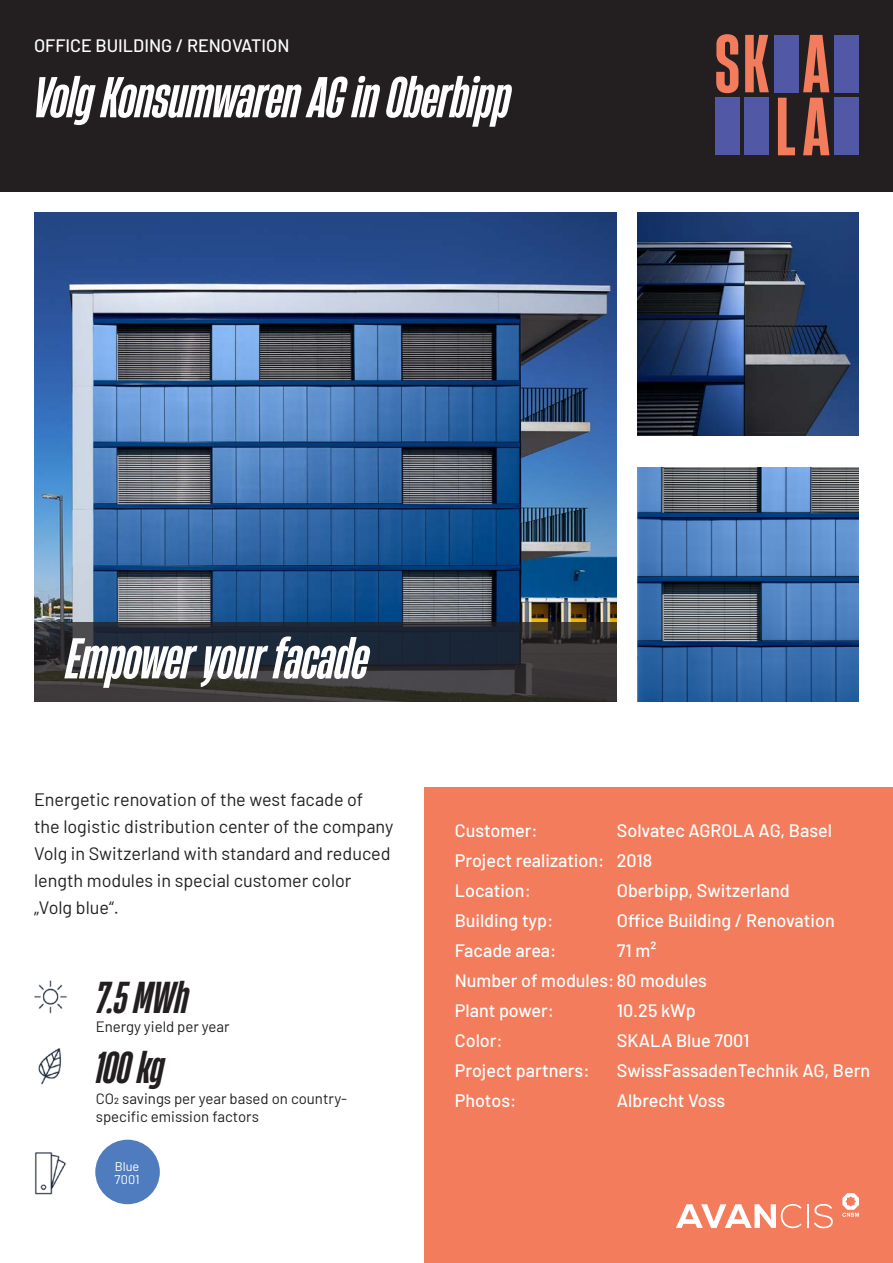
<style>
.page{position:relative;width:893px;height:1263px;background:#fff}
.page>*{position:absolute;margin:0;border:0;box-sizing:border-box;transform-origin:0 0}
.t1{font:italic 700 54px "Heading Now 36";color:#fff}
.t2{font:italic 700 42px "Heading Now 36";color:#231f20}
.t3{font:500 18px "Barlow";color:#fff}
.t4{font:18px "Barlow";color:#231f20}
.t5{font:15px/18px "Barlow";color:#231f20}
.t6{font:12.75px/12.8px "Barlow";color:#fff}
</style>
<div class="page">
<div style="left:424px;top:787px;width:469px;height:476px;background:#f37c5d"></div>
<div style="left:0;top:0;width:893px;height:191px;background:#231f20"></div>
<img style="left:638px;top:468px;width:221px;height:234px">
<img style="left:34px;top:213px;width:583px;height:409px">
<img style="left:638px;top:213px;width:221px;height:222px">
<img style="left:34px;top:980px;width:33px;height:34px">
<img style="left:38px;top:1048px;width:23px;height:37px">
<img style="left:34px;top:1152px;width:32px;height:43px">
<svg style="left:676px;top:1204px;width:126px;height:24px"></svg>
<hr style="left:807px;top:1204px;width:2px;height:24px;background:#fff">
<svg style="left:814px;top:1204px;width:19px;height:24px"></svg>
<svg style="left:842px;top:1193px;width:17px;height:24px"></svg>
<svg style="left:34px;top:622px;width:583px;height:80px"></svg>
<div style="left:95px;top:1140px;width:65px;height:64px;background:#4f7cbf;border-radius:32px"></div>
<div style="left:774px;top:35px;width:25px;height:57px;background:#5159a7"></div>
<div style="left:834px;top:35px;width:24px;height:57px;background:#5159a7"></div>
<div style="left:715px;top:98px;width:24px;height:57px;background:#5159a7"></div>
<div style="left:745px;top:98px;width:24px;height:57px;background:#5159a7"></div>
<div style="left:834px;top:98px;width:24px;height:57px;background:#5159a7"></div>
<svg style="left:803px;top:35px;width:26px;height:57px"></svg>
<svg style="left:803px;top:98px;width:26px;height:57px"></svg>
<svg style="left:778px;top:98px;width:17px;height:57px"></svg>
<svg style="left:745px;top:35px;width:24px;height:57px"></svg>
<svg style="left:716px;top:34px;width:22px;height:59px"></svg>
<p class="t3" style="left:34px;top:33px;width:257px">OFFICE BUILDING / RENOVATION</p>
<p class="t1" style="left:34px;top:60px;width:478px">Volg Konsumwaren AG in Oberbipp</p>
<p class="t1" style="left:66px;top:621px;width:304px">Empower your facade</p>
<p class="t4" style="left:34px;top:786px;width:331px">Energetic renovation of the west facade of</p>
<p class="t4" style="left:34px;top:813px;width:361px">the logistic distribution center of the company</p>
<p class="t4" style="left:34px;top:840px;width:358px">Volg in Switzerland with standard and reduced</p>
<p class="t4" style="left:34px;top:867px;width:319px">length modules in special customer color</p>
<p class="t4" style="left:34px;top:894px;width:86px">„Volg blue“.</p>
<p class="t2" style="left:96px;top:968px;width:94px">7.5 MWh</p>
<p class="t2" style="left:96px;top:1038px;width:70px">100 kg</p>
<p class="t5" style="left:96px;top:1017px;width:135px">Energy yield per year</p>
<p class="t5" style="left:96px;top:1088px;width:253px">CO2 savings per year based on country&shy;specific emission factors</p>
<p class="t6" style="left:115px;top:1159px;width:27px">Blue<br>7001</p>
<p class="t3" style="left:455px;top:818px;width:85px">Customer:</p>
<p class="t3" style="left:617px;top:818px;width:217px">Solvatec AGROLA AG, Basel</p>
<p class="t3" style="left:455px;top:848px;width:199px">Project realization: 2018</p>
<p class="t3" style="left:455px;top:878px;width:78px">Location:</p>
<p class="t3" style="left:617px;top:878px;width:174px">Oberbipp, Switzerland</p>
<p class="t3" style="left:455px;top:908px;width:100px">Building typ:</p>
<p class="t3" style="left:617px;top:908px;width:219px">Office Building / Renovation</p>
<p class="t3" style="left:455px;top:938px;width:103px">Facade area:</p>
<p class="t3" style="left:617px;top:938px;width:41px">71 m²</p>
<p class="t3" style="left:455px;top:968px;width:254px">Number of modules: 80 modules</p>
<p class="t3" style="left:455px;top:998px;width:101px">Plant power:</p>
<p class="t3" style="left:617px;top:998px;width:81px">10.25 kWp</p>
<p class="t3" style="left:455px;top:1028px;width:50px">Color:</p>
<p class="t3" style="left:617px;top:1028px;width:134px">SKALA Blue 7001</p>
<p class="t3" style="left:455px;top:1058px;width:136px">Project partners:</p>
<p class="t3" style="left:617px;top:1058px;width:255px">SwissFassadenTechnik AG, Bern</p>
<p class="t3" style="left:455px;top:1088px;width:63px">Photos:</p>
<p class="t3" style="left:617px;top:1088px;width:110px">Albrecht Voss</p>
</div>
